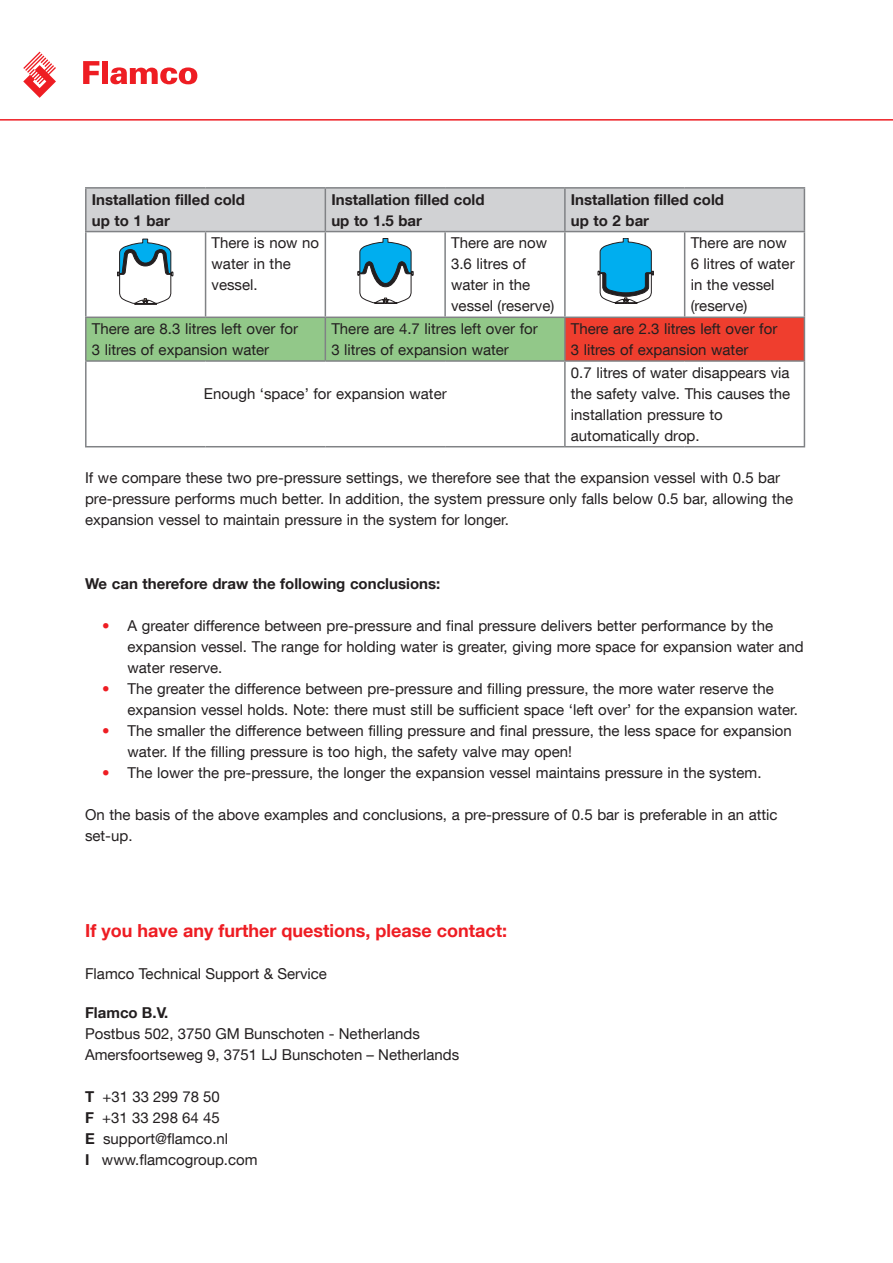
<style>
.page{position:relative;width:893px;height:1263px;background:#fff}
.page>*{position:absolute;margin:0;border:0;box-sizing:border-box;transform-origin:0 0}
.kopregel_rood_12_16{font:700 18px "Helvetica Neue LT Com";color:#ee1d23}
.body{font:15px/21px "Helvetica Neue LT Com";color:#231f20}
.body-2{font:700 15px "Helvetica Neue LT Com";color:#231f20}
.s1{color:#ee1d23}
.s2{font-weight:700}
</style>
<div class="page">
<svg style="left:0;top:51px;width:893px;height:70px"></svg>
<svg style="left:23px;top:52px;width:33px;height:46px"></svg>
<svg style="left:83px;top:61px;width:16px;height:23px"></svg>
<div style="left:102px;top:61px;width:6px;height:23px;background:#ee1d23"></div>
<svg style="left:110px;top:67px;width:87px;height:17px"></svg>
<div style="left:87px;top:189px;width:717px;height:42px;background:#d1d2d4"></div>
<div style="left:87px;top:318px;width:477px;height:42px;background:#92c889"></div>
<div style="left:565px;top:317px;width:239px;height:44px;background:#ef3e2e"></div>
<hr style="left:804px;top:189px;width:1px;height:42px;background:#808285">
<hr style="left:804px;top:318px;width:1px;height:42px;background:#808285">
<hr style="left:804px;top:362px;width:1px;height:84px;background:#808285">
<hr style="left:85px;top:360px;width:121px;height:2px;background:#808285">
<hr style="left:206px;top:360px;width:119px;height:2px;background:#808285">
<hr style="left:325px;top:360px;width:120px;height:2px;background:#808285">
<hr style="left:445px;top:360px;width:120px;height:2px;background:#808285">
<hr style="left:565px;top:360px;width:120px;height:2px;background:#808285">
<hr style="left:685px;top:360px;width:120px;height:2px;background:#808285">
<hr style="left:85px;top:187px;width:121px;height:2px;background:#808285">
<hr style="left:85px;top:189px;width:2px;height:42px;background:#808285">
<hr style="left:206px;top:187px;width:119px;height:2px;background:#808285">
<hr style="left:325px;top:187px;width:120px;height:2px;background:#808285">
<hr style="left:325px;top:189px;width:1px;height:42px;background:#808285">
<hr style="left:445px;top:187px;width:120px;height:2px;background:#808285">
<hr style="left:565px;top:187px;width:120px;height:2px;background:#808285">
<hr style="left:564px;top:189px;width:2px;height:42px;background:#808285">
<hr style="left:685px;top:187px;width:120px;height:2px;background:#808285">
<hr style="left:85px;top:231px;width:121px;height:1px;background:#808285">
<hr style="left:206px;top:231px;width:119px;height:1px;background:#808285">
<hr style="left:325px;top:231px;width:120px;height:1px;background:#808285">
<hr style="left:445px;top:231px;width:120px;height:1px;background:#808285">
<hr style="left:565px;top:231px;width:120px;height:1px;background:#808285">
<hr style="left:685px;top:231px;width:120px;height:1px;background:#808285">
<hr style="left:85px;top:232px;width:2px;height:85px;background:#808285">
<hr style="left:205px;top:232px;width:1px;height:85px;background:#808285">
<hr style="left:325px;top:232px;width:1px;height:85px;background:#808285">
<hr style="left:444px;top:232px;width:2px;height:85px;background:#808285">
<hr style="left:564px;top:232px;width:2px;height:85px;background:#808285">
<hr style="left:684px;top:232px;width:1px;height:85px;background:#808285">
<hr style="left:804px;top:232px;width:1px;height:85px;background:#808285">
<hr style="left:85px;top:317px;width:121px;height:1px;background:#808285">
<hr style="left:85px;top:318px;width:2px;height:42px;background:#808285">
<hr style="left:206px;top:317px;width:119px;height:1px;background:#808285">
<hr style="left:325px;top:317px;width:120px;height:1px;background:#808285">
<hr style="left:325px;top:318px;width:1px;height:42px;background:#808285">
<hr style="left:445px;top:317px;width:120px;height:1px;background:#808285">
<hr style="left:565px;top:317px;width:120px;height:1px;background:#808285">
<hr style="left:564px;top:318px;width:2px;height:42px;background:#808285">
<hr style="left:685px;top:317px;width:120px;height:1px;background:#808285">
<hr style="left:85px;top:362px;width:2px;height:84px;background:#808285">
<hr style="left:564px;top:362px;width:2px;height:84px;background:#808285">
<hr style="left:85px;top:446px;width:121px;height:1px;background:#808285">
<hr style="left:206px;top:446px;width:119px;height:1px;background:#808285">
<hr style="left:325px;top:446px;width:120px;height:1px;background:#808285">
<hr style="left:445px;top:446px;width:120px;height:1px;background:#808285">
<hr style="left:565px;top:446px;width:120px;height:1px;background:#808285">
<hr style="left:685px;top:446px;width:120px;height:1px;background:#808285">
<svg style="left:117px;top:239px;width:56px;height:66px"></svg>
<svg style="left:358px;top:238px;width:55px;height:66px"></svg>
<svg style="left:598px;top:238px;width:56px;height:66px"></svg>
<p class="body-2" style="left:92px;top:190px;width:155px">Installation filled cold</p>
<p class="body-2" style="left:92px;top:211px;width:80px">up to 1 bar</p>
<p class="body-2" style="left:331px;top:190px;width:155px">Installation filled cold</p>
<p class="body-2" style="left:331px;top:211px;width:92px">up to 1.5 bar</p>
<p class="body-2" style="left:571px;top:190px;width:155px">Installation filled cold</p>
<p class="body-2" style="left:571px;top:211px;width:80px">up to 2 bar</p>
<p class="body" style="left:212px;top:232px;width:109px">There is now no water in the vessel.</p>
<p class="body" style="left:451px;top:232px;width:105px">There are now<br>3.6 litres of water in the vessel (reserve)</p>
<p class="body" style="left:691px;top:232px;width:106px">There are now<br>6 litres of water in the vessel (reserve)</p>
<p class="body" style="left:92px;top:318px;width:208px">There are 8.3 litres left over for</p>
<p class="body" style="left:92px;top:339px;width:179px">3 litres of expansion water</p>
<p class="body" style="left:331px;top:318px;width:208px">There are 4.7 litres left over for</p>
<p class="body" style="left:331px;top:339px;width:179px">3 litres of expansion water</p>
<p class="body" style="left:571px;top:318px;width:208px">There are 2.3 litres left over for</p>
<p class="body" style="left:571px;top:339px;width:179px">3 litres of expansion water</p>
<p class="body" style="left:571px;top:361px;width:221px">0.7 litres of water disappears via the safety valve. This causes the installation pressure to automatically drop.</p>
<p class="body" style="left:85px;top:467px;width:710px">If we compare these two pre-pressure settings, we therefore see that the expansion vessel with 0.5 bar pre-pressure performs much better. In addition, the system pressure only falls below 0.5 bar, allowing the expansion vessel to maintain pressure in the system for longer.</p>
<p class="body" style="left:204px;top:382px;width:244px">Enough ‘space’ for expansion water</p>
<p class="body-2" style="left:85px;top:574px;width:357px">We can therefore draw the following conclusions:</p>
<p class="body" style="left:128px;top:614px;width:678px;text-indent:-26px"><span class="s1">•</span> A greater difference between pre-pressure and final pressure delivers better performance by the expansion vessel. The range for holding water is greater, giving more space for expansion water and water reserve.</p>
<p class="body" style="left:128px;top:677px;width:672px;text-indent:-26px"><span class="s1">•</span> The greater the difference between pre-pressure and filling pressure, the more water reserve the expansion vessel holds. Note: there must still be sufficient space ‘left over’ for the expansion water.</p>
<p class="body" style="left:128px;top:719px;width:666px;text-indent:-26px"><span class="s1">•</span> The smaller the difference between filling pressure and final pressure, the less space for expansion water. If the filling pressure is too high, the safety valve may open!</p>
<p class="body" style="left:102px;top:761px;width:661px"><span class="s1">•</span> The lower the pre-pressure, the longer the expansion vessel maintains pressure in the system.</p>
<p class="body" style="left:85px;top:803px;width:694px">On the basis of the above examples and conclusions, a pre-pressure of 0.5 bar is preferable in an attic set-up.</p>
<p class="kopregel_rood_12_16" style="left:85px;top:919px;width:424px">If you have any further questions, please contact:</p>
<p class="body" style="left:85px;top:962px;width:243px">Flamco Technical Support &amp; Service</p>
<p class="body-2" style="left:85px;top:1003px;width:85px">Flamco B.V.</p>
<p class="body" style="left:85px;top:1022px;width:336px">Postbus 502, 3750 GM Bunschoten - Netherlands</p>
<p class="body" style="left:85px;top:1043px;width:376px">Amersfoortseweg 9, 3751 LJ Bunschoten – Netherlands</p>
<p class="body" style="left:85px;top:1085px;width:136px"><span class="s2">T</span> +31 33 299 78 50</p>
<p class="body" style="left:85px;top:1106px;width:136px"><span class="s2">F</span> +31 33 298 64 45</p>
<p class="body" style="left:85px;top:1127px;width:145px"><span class="s2">E</span> support@flamco.nl</p>
<p class="body" style="left:85px;top:1148px;width:174px"><span class="s2">I</span> www.flamcogroup.com</p>
</div>
